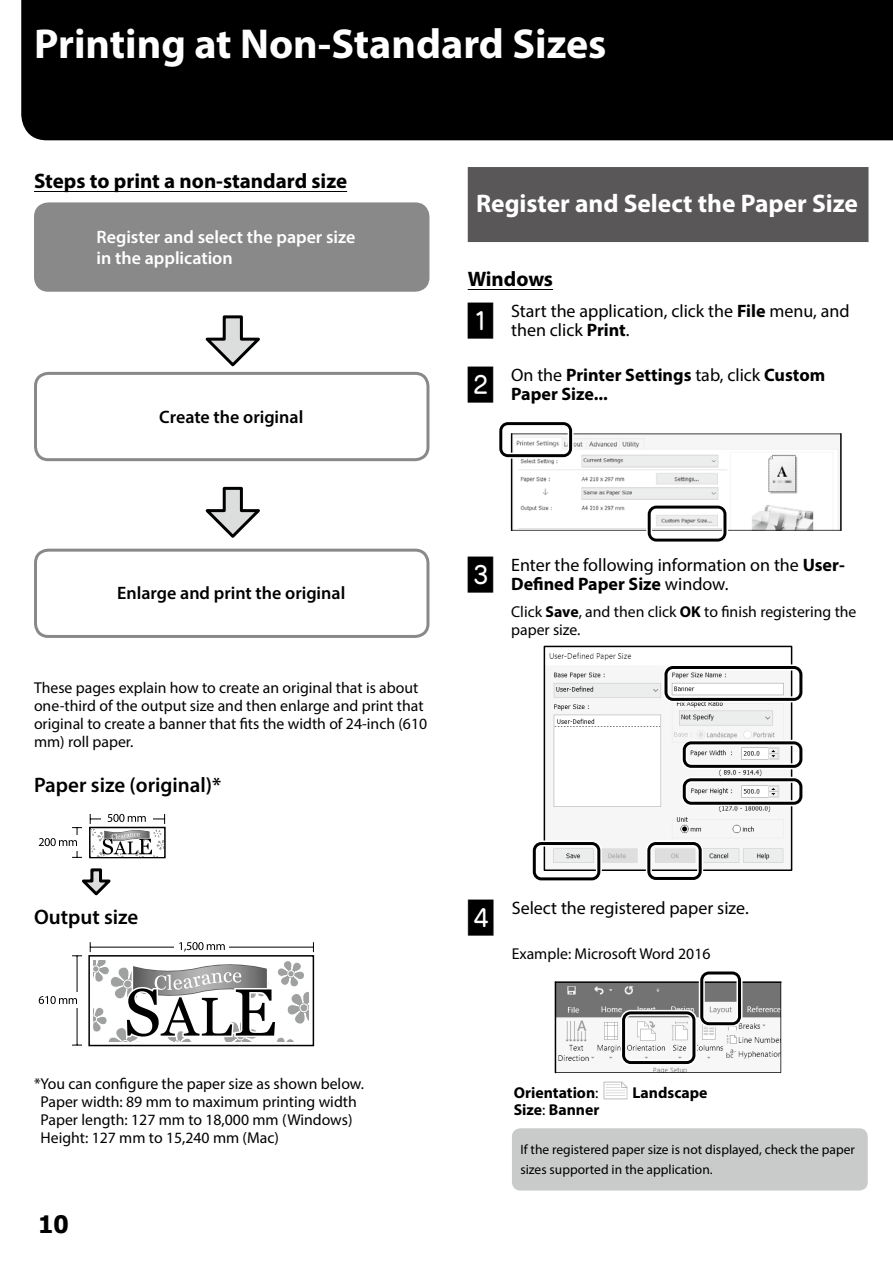
<style>
.page{position:relative;width:893px;height:1263px;background:#fff}
.page>*{position:absolute;margin:0;border:0;box-sizing:border-box;transform-origin:0 0}
.t1{font:700 42px "Myriad Pro";color:#fff}
.t2{font:36px "JNB3 TP";color:#000}
.t3{font:700 25.5px "Myriad Pro";letter-spacing:-.005em;color:#fff}
.t4{font:700 24px "Tahoma";color:#000}
.t5{font:700 21px "Myriad Pro";color:#000}
.t6{font:600 21px "Myriad Pro";color:#000}
.t7{font:18px/19.5px "Myriad Pro";color:#000}
.t8{font:700 18px/19.5px "Myriad Pro";color:#000}
.t9{font:600 18px/21px "Myriad Pro";color:#fff}
.t10{font:600 18px "Myriad Pro";color:#000}
.t11{font:15.75px/18px "Myriad Pro";color:#000}
.t12{font:700 15.75px "Myriad Pro";color:#000}
.t13{font:13.5px/19.5px "Myriad Pro";color:#000}
.s1{font-weight:700}
.s2{font-weight:400}
</style>
<div class="page">
<div style="left:21px;top:0;width:872px;height:140px;background:#000"></div>
<hr style="left:34px;top:191px;width:313px;height:1px;background:#000">
<div style="left:36px;top:204px;width:392px;height:86px;background:#898989;border-radius:13px"></div>
<div style="left:34px;top:202px;width:395px;height:90px;border:3px solid #898989;border-radius:13px"></div>
<div style="left:34px;top:372px;width:395px;height:89px;border:3px solid #898989;border-radius:13px"></div>
<div style="left:34px;top:549px;width:395px;height:89px;border:3px solid #898989;border-radius:13px"></div>
<svg style="left:82px;top:868px;width:29px;height:28px"></svg>
<svg style="left:39px;top:827px;width:43px;height:31px"></svg>
<svg style="left:89px;top:827px;width:77px;height:31px"></svg>
<svg style="left:90px;top:814px;width:75px;height:44px"></svg>
<hr style="left:77px;top:956px;width:1px;height:89px;background:#000">
<div style="left:34px;top:992px;width:51px;height:16px;background:#fff"></div>
<svg style="left:39px;top:996px;width:38px;height:8px"></svg>
<svg style="left:90px;top:942px;width:224px;height:104px"></svg>
<svg style="left:205px;top:315px;width:55px;height:52px"></svg>
<div style="left:468px;top:167px;width:400px;height:75px;background:#595757"></div>
<hr style="left:468px;top:289px;width:85px;height:1px;background:#000">
<img style="left:512px;top:459px;width:327px;height:45px">
<hr style="left:840px;top:433px;width:2px;height:98px;background:#000">
<hr style="left:511px;top:433px;width:1px;height:98px;background:#000">
<svg style="left:511px;top:504px;width:330px;height:38px"></svg>
<svg style="left:499px;top:422px;width:342px;height:37px"></svg>
<img style="left:549px;top:652px;width:235px;height:211px">
<div style="left:544px;top:646px;width:248px;height:225px;border:2px solid #000"></div>
<div style="left:663px;top:664px;width:141px;height:38px;border:6px solid #fff;border-radius:7px"></div>
<div style="left:664px;top:666px;width:138px;height:35px;border:3px solid #000;border-radius:7px"></div>
<div style="left:681px;top:740px;width:123px;height:29px;border:6px solid #fff;border-radius:7px"></div>
<div style="left:683px;top:741px;width:119px;height:27px;border:3px solid #000;border-radius:7px"></div>
<div style="left:681px;top:777px;width:123px;height:29px;border:6px solid #fff;border-radius:7px"></div>
<div style="left:683px;top:778px;width:119px;height:27px;border:3px solid #000;border-radius:7px"></div>
<div style="left:531px;top:840px;width:71px;height:42px;border:6px solid #fff;border-radius:7px"></div>
<div style="left:533px;top:842px;width:67px;height:38px;border:3px solid #000;border-radius:7px"></div>
<div style="left:646px;top:840px;width:57px;height:41px;border:6px solid #fff;border-radius:7px"></div>
<div style="left:647px;top:842px;width:55px;height:38px;border:3px solid #000;border-radius:7px"></div>
<svg style="left:555px;top:982px;width:226px;height:91px"></svg>
<hr style="left:555px;top:981px;width:227px;height:2px;background:#000">
<hr style="left:555px;top:981px;width:1px;height:92px;background:#000">
<svg style="left:621px;top:971px;width:121px;height:94px"></svg>
<img style="left:603px;top:1081px;width:25px;height:19px">
<div style="left:512px;top:1128px;width:356px;height:62px;background:#c9caca;border-radius:9px"></div>
<svg style="left:205px;top:486px;width:55px;height:52px"></svg>
<h1 class="t1" style="left:34px;top:17px;width:574px">Printing at Non-Standard Sizes</h1>
<h3 class="t5" style="left:34px;top:167px;width:315px">Steps to print a non-standard size</h3>
<p class="t9" style="left:97px;top:226px;width:260px">Register and select the paper size in the application</p>
<p class="t10" style="left:159px;top:405px;width:146px">Create the original</p>
<h3 class="t3" style="left:476px;top:187px;width:383px">Register and Select the Paper Size</h3>
<h3 class="t5" style="left:468px;top:265px;width:87px">Windows</h3>
<h2 class="t2" style="left:468px;top:303px;width:30px">A</h2>
<p class="t7" style="left:511px;top:301px;width:340px">Start the application, click the <span class="s1">File</span> menu, and then click <span class="s1">Print</span>.</p>
<h2 class="t2" style="left:468px;top:367px;width:30px">B</h2>
<p class="t8" style="left:511px;top:364px;width:316px"><span class="s2">On the</span> Printer Settings <span class="s2">tab, click</span> Custom<br>Paper Size...</p>
<p class="t10" style="left:117px;top:582px;width:230px">Enlarge and print the original</p>
<p class="t11" style="left:34px;top:679px;width:395px">These pages explain how to create an original that is about one-third of the output size and then enlarge and print that original to create a banner that fits the width of 24-inch (610 mm) roll paper.</p>
<h3 class="t6" style="left:34px;top:771px;width:189px">Paper size (original)*</h3>
<h2 class="t2" style="left:468px;top:557px;width:30px">C</h2>
<p class="t7" style="left:511px;top:554px;width:335px">Enter the following information on the <span class="s1">User-<br>Defined Paper Size</span> window.</p>
<p class="t11" style="left:511px;top:602px;width:347px">Click <span class="s1">Save</span>, and then click <span class="s1">OK</span> to finish registering the paper size.</p>
<h3 class="t6" style="left:34px;top:904px;width:106px">Output size</h3>
<h2 class="t2" style="left:468px;top:900px;width:30px">D</h2>
<p class="t7" style="left:512px;top:898px;width:239px">Select the registered paper size.</p>
<p class="t11" style="left:512px;top:944px;width:200px">Example: Microsoft Word 2016</p>
<p class="t11" style="left:41px;top:1074px;width:325px;text-indent:-7px">*You can configure the paper size as shown below.<br>Paper width: 89 mm to maximum printing width Paper length: 127 mm to 18,000 mm (Windows)<br>Height: 127 mm to 15,240 mm (Mac)</p>
<h3 class="t4" style="left:38px;top:1207px;width:32px">10</h3>
<p class="t12" style="left:514px;top:1083px;width:86px">Orientation<span class="s2">:</span></p>
<p class="t12" style="left:632px;top:1083px;width:77px">Landscape</p>
<p class="t12" style="left:514px;top:1099px;width:87px">Size<span class="s2">:</span> Banner</p>
<p class="t13" style="left:520px;top:1140px;width:336px">If the registered paper size is not displayed, check the paper sizes supported in the application.</p>
</div>
